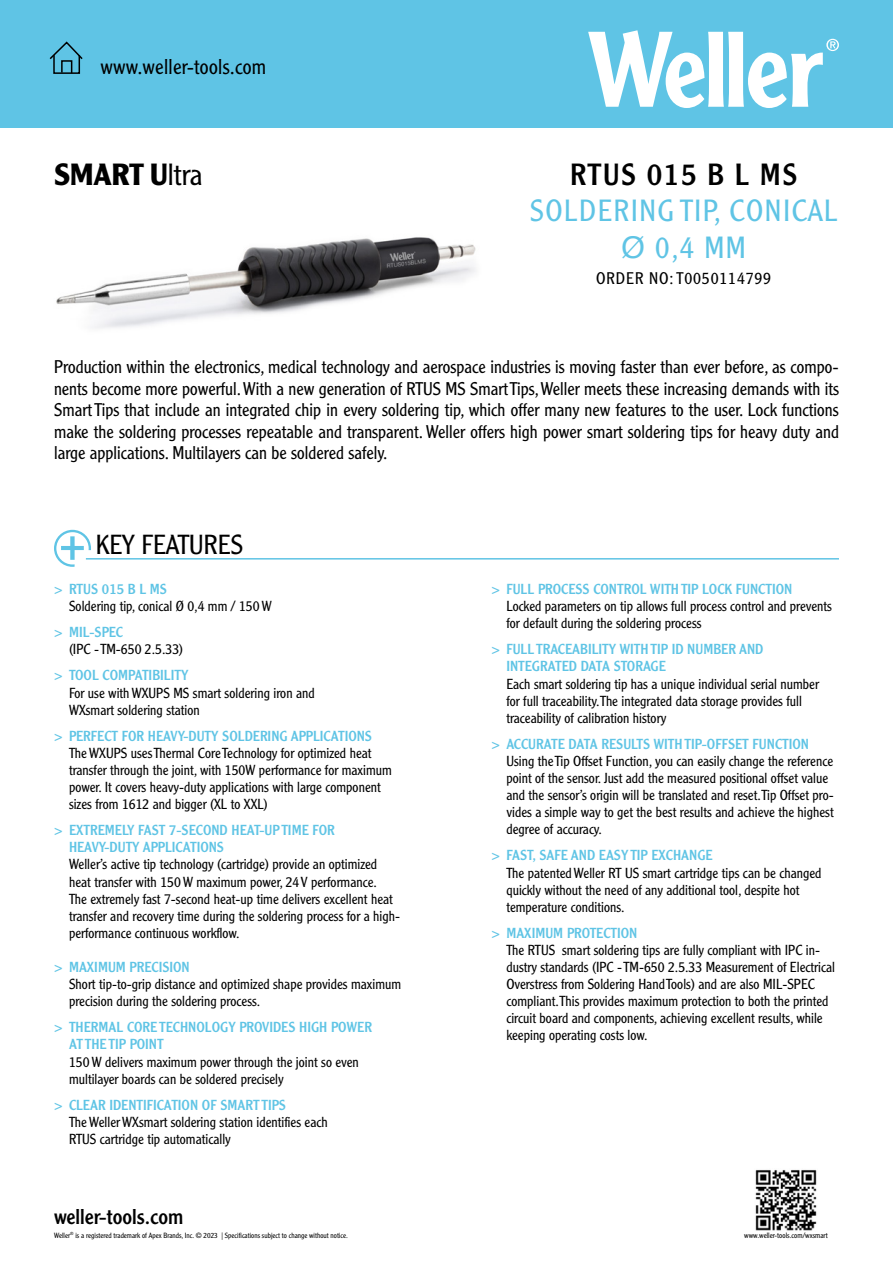
<style>
.page{position:relative;width:893px;height:1263px;background:#fff}
.page>*{position:absolute;margin:0;border:0;box-sizing:border-box;transform-origin:0 0}
.t1{font:300 30px/37.3px "Clearface Gothic LT Std";letter-spacing:.05em;color:#5fc4e5;text-align:center}
.t2{font:30px "Clearface Gothic LT Std";letter-spacing:.05em;color:#000}
.t3{font:700 30px "Clearface Gothic LT Std";color:#000}
.t4{font:300 27px "Clearface Gothic LT Std";color:#000}
.t5{font:300 21px "Clearface Gothic LT Std";letter-spacing:.01em;color:#000}
.t6{font:21px "Clearface Gothic LT Std";color:#000}
.t7{font:300 18px/21.6px "Clearface Gothic LT Std";color:#000;text-align:justify}
.t8{font:300 16.5px "Clearface Gothic LT Std";letter-spacing:.05em;color:#000}
.t9{font:300 14.25px/17.1px "Clearface Gothic LT Std";color:#000}
.t10{font:14.25px/17.1px "Clearface Gothic LT Std";color:#5fc4e5}
.t11{font:300 7.65px "Clearface Gothic LT Std";color:#000}
.t12{font:300 7.35px "Clearface Gothic LT Std";color:#000}
.s1{font-weight:300}
.s2{font-family:"Helvetica";font-weight:400}
</style>
<div class="page">
<img style="left:56px;top:237px;width:420px;height:91px">
<div style="left:0;top:0;width:893px;height:128px;background:#5fc4e5"></div>
<svg style="left:588px;top:30px;width:251px;height:78px"></svg>
<svg style="left:49px;top:41px;width:34px;height:33px"></svg>
<svg style="left:54px;top:530px;width:37px;height:37px"></svg>
<hr style="left:86px;top:558px;width:753px;height:1px;background:#5fc4e5">
<img style="left:755px;top:1170px;width:62px;height:61px">
<h3 class="t5" style="left:101px;top:54px;width:167px">www.weller-tools.com</h3>
<h1 class="t3" style="left:54px;top:157px;width:150px">SMART U<span class="s1">ltra</span></h1>
<h1 class="t2" style="left:570px;top:155px;width:229px">RTUS 015 B L MS</h1>
<h1 class="t1" style="left:530px;top:192px;width:309px">SOLDERING TIP, CONICAL<br><span class="s2">Ø</span> 0,4 MM</h1>
<p class="t8" style="left:596px;top:268px;width:176px">ORDER NO: T0050114799</p>
<p class="t7" style="left:54px;top:356px;width:786px">Production within the electronics, medical technology and aerospace industries is moving faster than ever before, as compo&shy;nents become more powerful. With a new generation of RTUS MS Smart Tips, Weller meets these increasing demands with its Smart Tips that include an integrated chip in every soldering tip, which offer many new features to the user. Lock functions make the soldering processes repeatable and transparent. Weller offers high power smart soldering tips for heavy duty and large applications. Multilayers can be soldered safely.</p>
<h2 class="t4" style="left:96px;top:529px;width:149px">KEY FEATURES</h2>
<p class="t10" style="left:54px;top:580px;width:115px">&gt; RTUS 015 B L MS</p>
<p class="t9" style="left:69px;top:597px;width:204px">Soldering tip, conical Ø 0,4 mm / 150 W</p>
<p class="t10" style="left:54px;top:623px;width:71px">&gt; MIL-SPEC</p>
<p class="t9" style="left:69px;top:641px;width:116px">(IPC - TM-650 2.5.33)</p>
<p class="t10" style="left:54px;top:667px;width:136px">&gt; TOOL COMPATIBILITY</p>
<p class="t9" style="left:69px;top:684px;width:247px">For use with WXUPS MS smart soldering iron and<br>WXsmart soldering station</p>
<p class="t10" style="left:54px;top:727px;width:320px">&gt; PERFECT FOR HEAVY-DUTY SOLDERING APPLICATIONS</p>
<p class="t9" style="left:69px;top:744px;width:324px">The WXUPS uses Thermal Core Technology for optimized heat transfer through the joint, with 150W performance for maximum power. It covers heavy-duty applications with large component sizes from 1612 and bigger (XL to XXL)</p>
<p class="t10" style="left:69px;top:821px;width:267px;text-indent:-15px">&gt; EXTREMELY FAST 7-SECOND HEAT-UP TIME FOR<br>HEAVY-DUTY APPLICATIONS</p>
<p class="t9" style="left:69px;top:856px;width:333px">Weller’s active tip technology (cartridge) provide an optimized heat transfer with 150 W maximum power, 24 V performance.<br>The extremely fast 7-second heat-up time delivers excellent heat transfer and recovery time during the soldering process for a high&shy;performance continuous workflow.</p>
<p class="t10" style="left:54px;top:958px;width:137px">&gt; MAXIMUM PRECISION</p>
<p class="t9" style="left:69px;top:975px;width:334px">Short tip-to-grip distance and optimized shape provides maximum precision during the soldering process.</p>
<p class="t10" style="left:69px;top:1018px;width:305px;text-indent:-15px">&gt; THERMAL CORE TECHNOLOGY PROVIDES HIGH POWER<br>AT THE TIP POINT</p>
<p class="t9" style="left:69px;top:1053px;width:291px">150 W delivers maximum power through the joint so even multilayer boards can be soldered precisely</p>
<p class="t10" style="left:54px;top:1096px;width:234px">&gt; CLEAR IDENTIFICATION OF SMART TIPS</p>
<p class="t9" style="left:69px;top:1113px;width:260px">The Weller WXsmart soldering station identifies each<br>RTUS cartridge tip automatically</p>
<h3 class="t6" style="left:54px;top:1203px;width:131px">weller-tools.com</h3>
<p class="t12" style="left:54px;top:1230px;width:295px">Weller<sup>®</sup> is a registered trademark of Apex Brands, Inc. © 2023 | Specifications subject to change without notice.</p>
<p class="t10" style="left:491px;top:580px;width:302px">&gt; FULL PROCESS CONTROL WITH TIP LOCK FUNCTION</p>
<p class="t9" style="left:506px;top:597px;width:327px">Locked parameters on tip allows full process control and prevents for default during the soldering process</p>
<p class="t10" style="left:506px;top:640px;width:259px;text-indent:-15px">&gt; FULL TRACEABILITY WITH TIP ID NUMBER AND<br>INTEGRATED DATA STORAGE</p>
<p class="t9" style="left:506px;top:675px;width:314px">Each smart soldering tip has a unique individual serial number for full traceability. The integrated data storage provides full traceability of calibration history</p>
<p class="t10" style="left:491px;top:735px;width:319px">&gt; ACCURATE DATA RESULTS WITH TIP-OFFSET FUNCTION</p>
<p class="t9" style="left:506px;top:752px;width:329px">Using the Tip Offset Function, you can easily change the reference point of the sensor. Just add the measured positional offset value and the sensor’s origin will be translated and reset. Tip Offset pro&shy;vides a simple way to get the best results and achieve the highest degree of accuracy.</p>
<p class="t10" style="left:491px;top:847px;width:223px">&gt; FAST, SAFE AND EASY TIP EXCHANGE</p>
<p class="t9" style="left:506px;top:864px;width:317px">The patented Weller RT US smart cartridge tips can be changed quickly without the need of any additional tool, despite hot temperature conditions.</p>
<p class="t10" style="left:491px;top:924px;width:148px">&gt; MAXIMUM PROTECTION</p>
<p class="t9" style="left:506px;top:941px;width:330px">The RTUS smart soldering tips are fully compliant with IPC in&shy;dustry standards (IPC - TM-650 2.5.33 Measurement of Electrical Overstress from Soldering Hand Tools) and are also MIL-SPEC compliant. This provides maximum protection to both the printed circuit board and components, achieving excellent results, while keeping operating costs low.</p>
<p class="t11" style="left:744px;top:1230px;width:85px">www.weller-tools.com/wxsmart</p>
</div>
